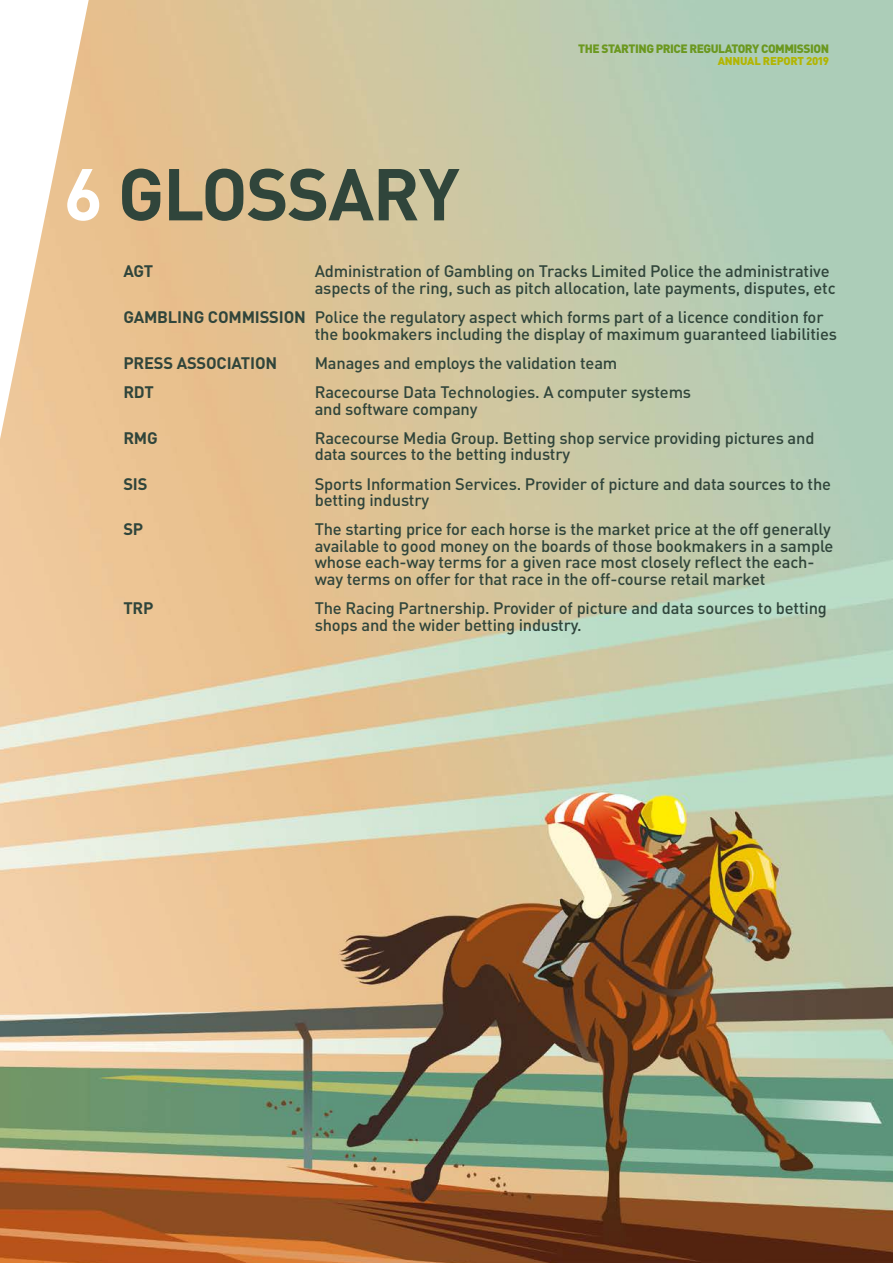
<style>
.page{position:relative;width:893px;height:1263px;background:#fff}
.page>*{position:absolute;margin:0;border:0;box-sizing:border-box;transform-origin:0 0}
.t1{font:700 72.15px "DIN";letter-spacing:-.02em;color:#30453b}
.t2{font:500 16.5px/16.5px "DIN";letter-spacing:-.01em;color:#30453b}
.t3{font:700 16.5px "DIN";letter-spacing:-.01em;color:#30453b}
.t4{font:900 12px "DIN";letter-spacing:-.04em;color:#6b981f}
.t5{font:900 11.25px "DIN";letter-spacing:-.02em;color:#b2b500}
.s1{color:#fff}
.s2{font-weight:700}
</style>
<div class="page">
<img style="left:0;top:0;width:893px;height:1263px">
<svg style="left:0;top:0;width:89px;height:439px"></svg>
<h1 class="t1" style="left:64px;top:147px;width:397px"><span class="s1">6</span> GLOSSARY</h1>
<p class="t4" style="left:578px;top:40px;width:253px">THE STARTING PRICE REGULATORY COMMISSION</p>
<p class="t5" style="left:718px;top:53px;width:113px">ANNUAL REPORT 2019</p>
<p class="t3" style="left:123px;top:261px;width:31px">AGT</p>
<p class="t2" style="left:315px;top:263px;width:522px">Administration of Gambling on Tracks Limited Police the administrative aspects of the ring, such as pitch allocation, late payments, disputes, etc</p>
<p class="t2" style="left:315px;top:308px;width:524px;text-indent:-191px"><span class="s2">GAMBLING COMMISSION</span> Police the regulatory aspect which forms part of a licence condition for the bookmakers including the display of maximum guaranteed liabilities</p>
<p class="t3" style="left:123px;top:352px;width:155px">PRESS ASSOCIATION</p>
<p class="t2" style="left:315px;top:354px;width:304px">Manages and employs the validation team</p>
<p class="t3" style="left:123px;top:381px;width:32px">RDT</p>
<p class="t2" style="left:315px;top:383px;width:378px">Racecourse Data Technologies. A computer systems and software company</p>
<p class="t3" style="left:123px;top:427px;width:36px">RMG</p>
<p class="t2" style="left:315px;top:429px;width:501px">Racecourse Media Group. Betting shop service providing pictures and data sources to the betting industry</p>
<p class="t3" style="left:123px;top:473px;width:26px">SIS</p>
<p class="t2" style="left:315px;top:475px;width:518px">Sports Information Services. Provider of picture and data sources to the betting industry</p>
<p class="t3" style="left:123px;top:519px;width:21px">SP</p>
<p class="t2" style="left:315px;top:521px;width:520px">The starting price for each horse is the market price at the off generally available to good money on the boards of those bookmakers in a sample whose each-way terms for a given race most closely reflect the each&shy;way terms on offer for that race in the off-course retail market</p>
<p class="t3" style="left:123px;top:597px;width:32px">TRP</p>
<p class="t2" style="left:315px;top:599px;width:514px">The Racing Partnership. Provider of picture and data sources to betting shops and the wider betting industry.</p>
</div>
